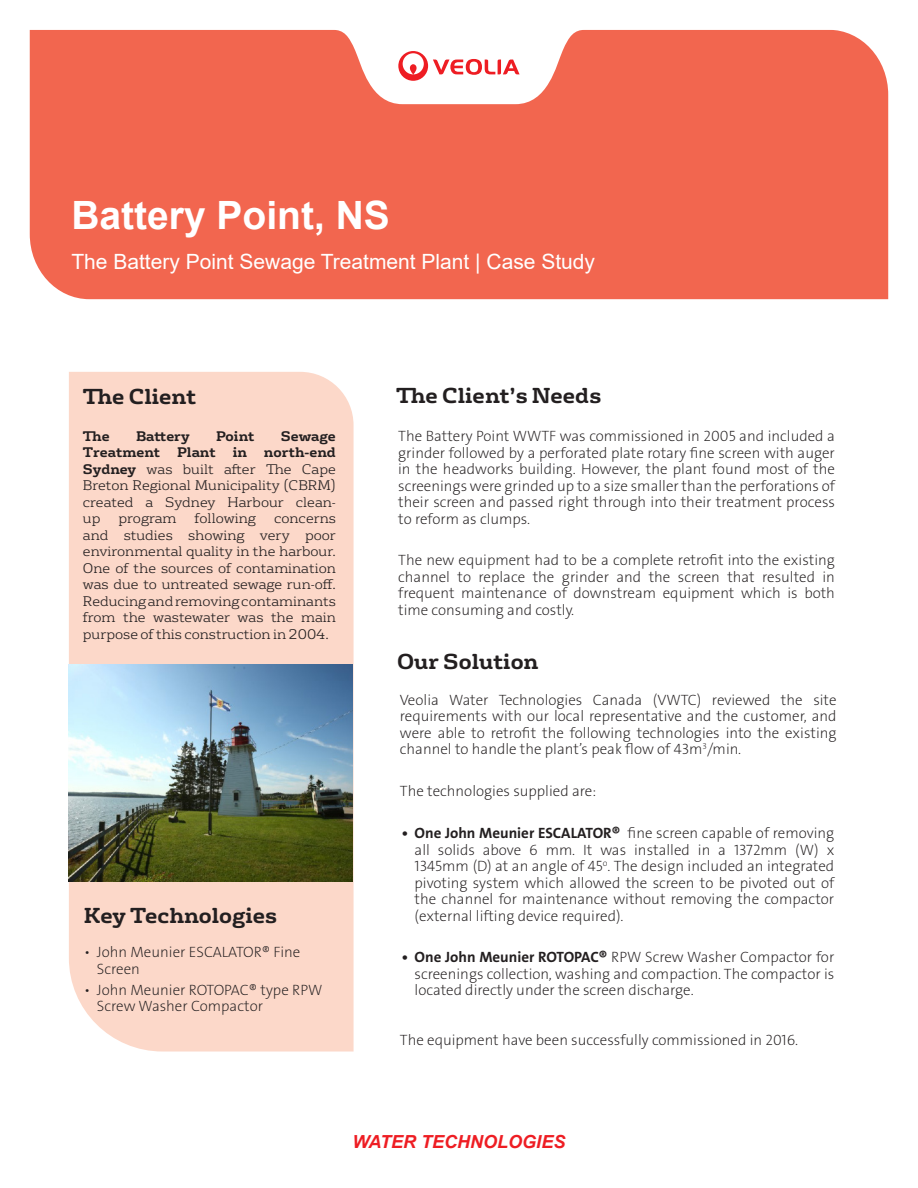
<style>
.page{position:relative;width:918px;height:1188px;background:#fff}
.page>*{position:absolute;margin:0;border:0;box-sizing:border-box;transform-origin:0 0}
.t1{font:700 39px "Arial";color:#fff}
.t2{font:700 21px "FS Rufus";color:#231f20}
.t3{font:21px "Arial";color:#fff}
.t4{font:italic 700 18px "Arial";color:#ee1d23}
.t5{font:15px/16.5px "The Sans Veolia W2 Ex Lig";color:#231f20;text-align:justify}
.t6{font:300 13.5px/16.5px "FS Rufus";color:#231f20;text-align:justify}
.t7{font:700 13.5px "FS Rufus";color:#231f20}
.s1{font-weight:700}
.s2{font-family:"The Sans Veolia W7 Bld"}
.s3{color:#fff}
</style>
<div class="page">
<div style="left:30px;top:104px;width:858px;height:195px;background:#f2664f"></div>
<svg style="left:29px;top:29px;width:860px;height:75px;fill:#f2664f"></svg>
<svg style="left:398px;top:51px;width:122px;height:30px"></svg>
<div style="left:69px;top:372px;width:285px;height:680px;background:#fcd8c9"></div>
<img style="left:69px;top:664px;width:284px;height:218px">
<p class="t1" style="left:71px;top:188px;width:320px">Battery Point, NS</p>
<p class="t3" style="left:71px;top:247px;width:525px">The Battery Point Sewage Treatment Plant | Case Study</p>
<p class="t2" style="left:83px;top:378px;width:115px">The Client</p>
<p class="t7" style="left:83px;top:424px;width:28px">The</p>
<p class="t7" style="left:136px;top:424px;width:55px">Battery</p>
<p class="t7" style="left:216px;top:424px;width:40px">Point</p>
<p class="t7" style="left:281px;top:424px;width:57px">Sewage</p>
<p class="t7" style="left:83px;top:441px;width:79px">Treatment</p>
<p class="t7" style="left:177px;top:441px;width:40px">Plant</p>
<p class="t7" style="left:233px;top:441px;width:16px">in</p>
<p class="t6" style="left:83px;top:443px;width:255px;text-indent:181px"><span class="s1">north-end Sydney</span> was built after The Cape Breton Regional Municipality (CBRM) created a Sydney Harbour clean&shy;up</p>
<p class="t6" style="left:119px;top:509px;width:59px">program</p>
<p class="t6" style="left:195px;top:509px;width:63px">following</p>
<p class="t6" style="left:83px;top:509px;width:255px;text-indent:191px">concerns and studies showing very poor environmental quality in the harbour.<br>One of the sources of contamination was due to untreated sewage run-off.<br>Reducing and removing contaminants from the wastewater was the main purpose of this construction in 2004.</p>
<p class="t2" style="left:84px;top:898px;width:195px">Key Technologies</p>
<p class="t5" style="left:97px;top:944px;width:205px;text-indent:-13px">• John Meunier ESCALATOR® Fine<br>Screen</p>
<p class="t5" style="left:97px;top:981px;width:227px;text-indent:-13px">• John Meunier ROTOPAC® type RPW<br>Screw Washer Compactor</p>
<p class="t2" style="left:396px;top:377px;width:207px">The Client’s Needs</p>
<p class="t5" style="left:398px;top:428px;width:438px">The Battery Point WWTF was commissioned in 2005 and included a grinder followed by a perforated plate rotary fine screen with auger in the headworks building. However, the plant found most of the screenings were grinded up to a size smaller than the perforations of their screen and passed right through into their treatment process to reform as clumps.</p>
<p class="t5" style="left:398px;top:552px;width:438px">The new equipment had to be a complete retrofit into the existing channel to replace the grinder and the screen that resulted in frequent maintenance of downstream equipment which is both time consuming and costly.</p>
<p class="t2" style="left:397px;top:643px;width:143px">Our Solution</p>
<p class="t5" style="left:400px;top:691px;width:438px">Veolia Water Technologies Canada (VWTC) reviewed the site requirements with our local representative and the customer, and were able to retrofit the following technologies into the existing channel to handle the plant’s peak flow of 43m<sup>3</sup>/min.</p>
<p class="t5" style="left:400px;top:782px;width:198px">The technologies supplied are:</p>
<p class="t5" style="left:415px;top:825px;width:421px;text-indent:-13px"><span class="s2">• One John Meunier ESCALATOR®</span> fine screen capable of removing all solids above 6 mm. It was installed in a 1372mm (W) x 1345mm<span class="s3">i</span>(D) at an angle of 45<sup>o</sup>. The design included an integrated pivoting system which allowed the screen to be pivoted out of the channel for maintenance without removing the compactor (external lifting device required).</p>
<p class="t5" style="left:415px;top:949px;width:421px;text-indent:-13px"><span class="s2">• One John Meunier ROTOPAC®</span> RPW Screw Washer Compactor for screenings collection, washing and compaction. The compactor is located directly under the screen discharge.</p>
<p class="t5" style="left:400px;top:1032px;width:400px">The equipment have been successfully commissioned in 2016.</p>
<p class="t4" style="left:353px;top:1130px;width:214px">WATER TECHNOLOGIES</p>
</div>
